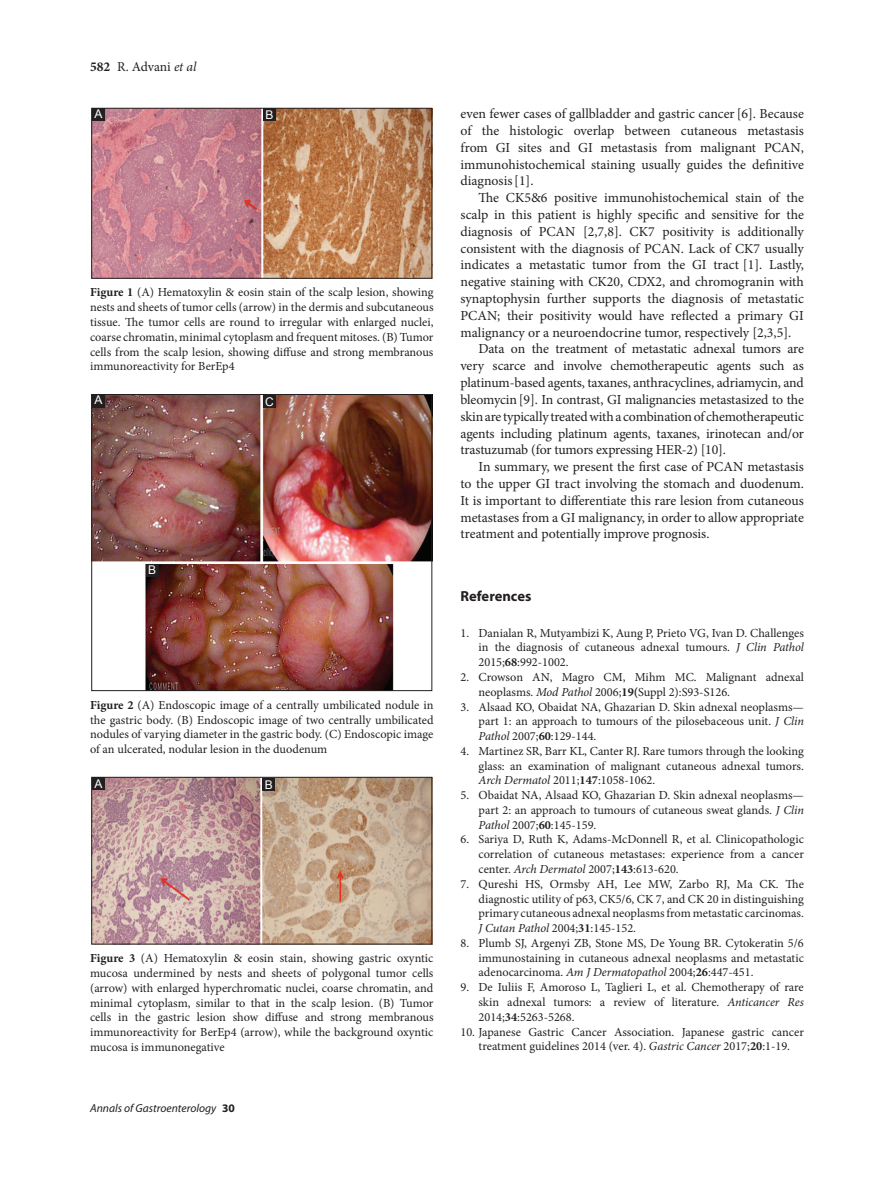
<style>
.page{position:relative;width:894px;height:1191px;background:#fff}
.page>*{position:absolute;margin:0;border:0;box-sizing:border-box;transform-origin:0 0}
.t1{font:700 14.55px "Myriad Pro";color:#231f20}
.TX{font:13.8px/16.8px "Minion Pro";letter-spacing:-.005em;color:#231f20;text-align:justify}
.RH_V{font:13.5px "Minion Pro";letter-spacing:-.005em;color:#231f20}
.REF{font:12.3px/14.7px "Minion Pro";color:#231f20;text-align:justify}
.FGC{font:12.3px/14.7px "Minion Pro";color:#231f20;text-align:justify}
.LABEL{font:12px "Arial";color:#fff}
.t2{font:italic 11.55px "Myriad Pro";color:#231f20}
.s1{font-weight:700}
.s2{font-style:italic}
.s3{font-weight:700;font-style:normal}
</style>
<div class="page">
<img style="left:93px;top:779px;width:337px;height:163px">
<div style="left:91px;top:777px;width:341px;height:167px;border:1px solid #231f20"></div>
<div style="left:262px;top:777px;width:13px;height:13px;background:#231f20"></div>
<div style="left:92px;top:777px;width:13px;height:13px;background:#231f20"></div>
<img style="left:93px;top:110px;width:337px;height:166px">
<div style="left:91px;top:108px;width:341px;height:170px;border:1px solid #231f20"></div>
<div style="left:263px;top:108px;width:13px;height:13px;background:#231f20"></div>
<div style="left:92px;top:108px;width:12px;height:13px;background:#231f20"></div>
<img style="left:93px;top:396px;width:337px;height:292px">
<div style="left:91px;top:394px;width:341px;height:296px;border:1px solid #231f20"></div>
<div style="left:263px;top:395px;width:12px;height:12px;background:#231f20"></div>
<div style="left:92px;top:394px;width:13px;height:13px;background:#231f20"></div>
<div style="left:146px;top:564px;width:12px;height:12px;background:#231f20"></div>
<p class="RH_V" style="left:90px;top:57px;width:108px"><span class="s1">582</span> R. Advani <span class="s2">et al</span></p>
<p class="LABEL" style="left:94px;top:105px;width:10px">A</p>
<p class="LABEL" style="left:265px;top:107px;width:10px">B</p>
<p class="FGC" style="left:90px;top:285px;width:345px"><span class="s1">Figure 1</span> (A) Hematoxylin &amp; eosin stain of the scalp lesion, showing nests and sheets of tumor cells (arrow) in the dermis and subcutaneous tissue. The tumor cells are round to irregular with enlarged nuclei, coarse chromatin, minimal cytoplasm and frequent mitoses. (B) Tumor cells from the scalp lesion, showing diffuse and strong membranous immunoreactivity for BerEp4</p>
<p class="LABEL" style="left:95px;top:392px;width:10px">A</p>
<p class="LABEL" style="left:265px;top:393px;width:10px">C</p>
<p class="LABEL" style="left:148px;top:561px;width:10px">B</p>
<p class="FGC" style="left:90px;top:697px;width:345px"><span class="s1">Figure 2</span> (A) Endoscopic image of a centrally umbilicated nodule in the gastric body. (B) Endoscopic image of two centrally umbilicated nodules of varying diameter in the gastric body. (C) Endoscopic image of an ulcerated, nodular lesion in the duodenum</p>
<p class="LABEL" style="left:95px;top:775px;width:10px">A</p>
<p class="LABEL" style="left:265px;top:776px;width:10px">B</p>
<p class="FGC" style="left:90px;top:950px;width:345px"><span class="s1">Figure 3</span> (A) Hematoxylin &amp; eosin stain, showing gastric oxyntic mucosa undermined by nests and sheets of polygonal tumor cells (arrow) with enlarged hyperchromatic nuclei, coarse chromatin, and minimal cytoplasm, similar to that in the scalp lesion. (B) Tumor cells in the gastric lesion show diffuse and strong membranous immunoreactivity for BerEp4 (arrow), while the background oxyntic mucosa is immunonegative</p>
<p class="t2" style="left:90px;top:1101px;width:146px">Annals of Gastroenterology <span class="s3">30</span></p>
<p class="TX" style="left:460px;top:105px;width:345px">even fewer cases of gallbladder and gastric cancer[6]. Because of the histologic overlap between cutaneous metastasis from GI sites and GI metastasis from malignant PCAN, immunohistochemical staining usually guides the definitive diagnosis[1].</p>
<p class="TX" style="left:460px;top:189px;width:345px;text-indent:18px">The CK5&amp;6 positive immunohistochemical stain of the scalp in this patient is highly specific and sensitive for the diagnosis of PCAN [2,7,8]. CK7 positivity is additionally consistent with the diagnosis of PCAN. Lack of CK7 usually indicates a metastatic tumor from the GI tract [1]. Lastly, negative staining with CK20, CDX2, and chromogranin with synaptophysin further supports the diagnosis of metastatic PCAN; their positivity would have reflected a primary GI malignancy or a neuroendocrine tumor, respectively [2,3,5].</p>
<p class="TX" style="left:460px;top:340px;width:345px;text-indent:18px">Data on the treatment of metastatic adnexal tumors are very scarce and involve chemotherapeutic agents such as platinum-based agents, taxanes, anthracyclines, adriamycin, and bleomycin [9]. In contrast, GI malignancies metastasized to the skin are typically treated with a combination of chemotherapeutic agents including platinum agents, taxanes, irinotecan and/or trastuzumab (for tumors expressing HER-2) [10].</p>
<p class="TX" style="left:460px;top:458px;width:345px;text-indent:18px">In summary, we present the first case of PCAN metastasis to the upper GI tract involving the stomach and duodenum.<br>It is important to differentiate this rare lesion from cutaneous metastases from a GI malignancy, in order to allow appropriate treatment and potentially improve prognosis.</p>
<h1 class="t1" style="left:460px;top:586px;width:72px">References</h1>
<p class="REF" style="left:478px;top:625px;width:327px;text-indent:-18px">1. Danialan R, Mutyambizi K, Aung P, Prieto VG, Ivan D. Challenges in the diagnosis of cutaneous adnexal tumours. <span class="s2">J Clin Pathol </span>2015;<span class="s1">68</span>:992-1002.</p>
<p class="REF" style="left:478px;top:669px;width:327px;text-indent:-18px">2. Crowson AN, Magro CM, Mihm MC. Malignant adnexal neoplasms. <span class="s2">Mod Pathol</span> 2006;<span class="s1">19(</span>Suppl 2):S93-S126.</p>
<p class="REF" style="left:478px;top:699px;width:327px;text-indent:-18px">3. Alsaad KO, Obaidat NA, Ghazarian D. Skin adnexal neoplasms— part 1: an approach to tumours of the pilosebaceous unit. <span class="s2">J Clin Pathol</span> 2007;<span class="s1">60</span>:129-144.</p>
<p class="REF" style="left:478px;top:743px;width:327px;text-indent:-18px">4. Martinez SR, Barr KL, Canter RJ. Rare tumors through the looking glass: an examination of malignant cutaneous adnexal tumors.<br><span class="s2">Arch Dermatol</span> 2011;<span class="s1">147</span>:1058-1062.</p>
<p class="REF" style="left:478px;top:787px;width:327px;text-indent:-18px">5. Obaidat NA, Alsaad KO, Ghazarian D. Skin adnexal neoplasms— part 2: an approach to tumours of cutaneous sweat glands. <span class="s2">J Clin Pathol</span> 2007;<span class="s1">60</span>:145-159.</p>
<p class="REF" style="left:478px;top:832px;width:327px;text-indent:-18px">6. Sariya D, Ruth K, Adams-McDonnell R, et al. Clinicopathologic correlation of cutaneous metastases: experience from a cancer center. <span class="s2">Arch Dermatol</span> 2007;<span class="s1">143</span>:613-620.</p>
<p class="REF" style="left:478px;top:876px;width:327px;text-indent:-18px">7. Qureshi HS, Ormsby AH, Lee MW, Zarbo RJ, Ma CK. The diagnostic utility of p63, CK5/6, CK 7, and CK 20 in distinguishing primary cutaneous adnexal neoplasms from metastatic carcinomas.<br><span class="s2">J Cutan Pathol</span> 2004;<span class="s1">31</span>:145-152.</p>
<p class="REF" style="left:478px;top:935px;width:327px;text-indent:-18px">8. Plumb SJ, Argenyi ZB, Stone MS, De Young BR. Cytokeratin 5/6 immunostaining in cutaneous adnexal neoplasms and metastatic adenocarcinoma. <span class="s2">Am J Dermatopathol</span> 2004;<span class="s1">26</span>:447-451.</p>
<p class="REF" style="left:478px;top:979px;width:327px;text-indent:-18px">9. De Iuliis F, Amoroso L, Taglieri L, et al. Chemotherapy of rare skin adnexal tumors: a review of literature. <span class="s2">Anticancer Res </span>2014;<span class="s1">34</span>:5263-5268.</p>
<p class="REF" style="left:460px;top:1024px;width:345px;text-align:center">10. Japanese Gastric Cancer Association. Japanese gastric cancer treatment guidelines 2014 (ver. 4). <span class="s2">Gastric Cancer</span> 2017;<span class="s1">20</span>:1-19.</p>
</div>
